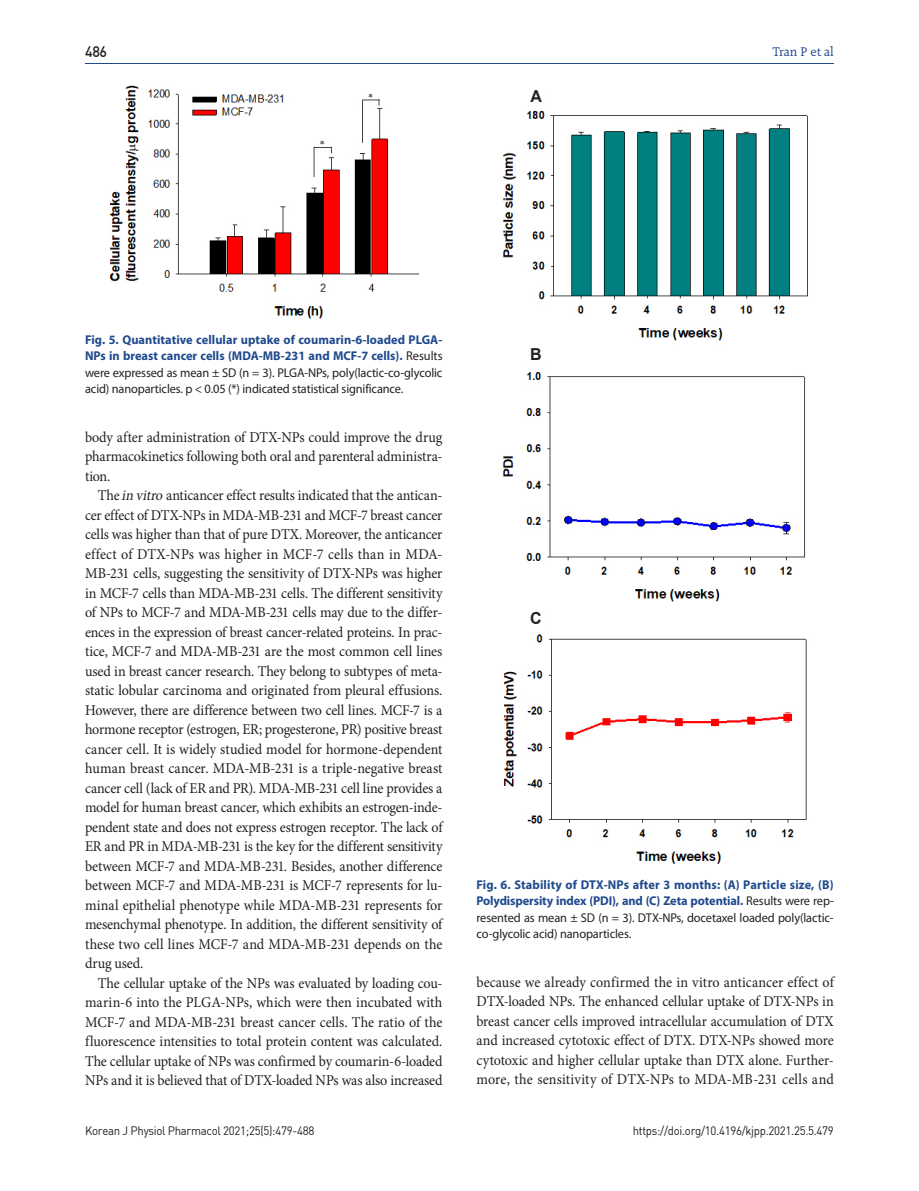
<style>
.page{position:relative;width:919px;height:1191px;background:#fff}
.page>*{position:absolute;margin:0;border:0;box-sizing:border-box;transform-origin:0 0}
.t1{font:700 16.5px "Arial";color:#231f20}
.t2{font:15px/19.5px "Minion Pro";letter-spacing:-.005em;color:#231f20;text-align:justify;scale:.94 1}
.t3{font:15px "Dinmed";color:#231f20;scale:.95 1}
.t4{font:13.5px "Raleigh BT";letter-spacing:-.01em;color:#204a8e}
.t5{font:12.75px/16.5px "Myriad Pro";letter-spacing:-.01em;color:#231f20;text-align:justify}
.t6{font:12px "Dinreg";letter-spacing:-.025em;color:#231f20;scale:.95 1}
.s1{font-weight:700;color:#204a8e}
.s2{font-style:italic}
</style>
<div class="page">
<hr style="left:85px;top:64px;width:748px;height:1px;background:#204a8e">
<img style="left:109px;top:85px;width:311px;height:234px">
<img style="left:502px;top:110px;width:306px;height:754px">
<div style="left:521px;top:343px;width:30px;height:22px;background:#fff"></div>
<div style="left:521px;top:607px;width:30px;height:23px;background:#fff"></div>
<p class="t3" style="left:85px;top:42px;width:25px">486</p>
<p class="t1" style="left:530px;top:85px;width:13px">A</p>
<p class="t5" style="left:85px;top:331px;width:359px"><span class="s1">Fig. 5. Quantitative cellular uptake of coumarin-6-loaded PLGA-NPs in breast cancer cells (MDA-MB-231 and MCF-7 cells).</span> Results were expressed as mean ± SD (n = 3). PLGA-NPs, poly(lactic-co-glycolic acid) nanoparticles. p &lt; 0.05 (*) indicated statistical significance.</p>
<p class="t1" style="left:530px;top:342px;width:13px">B</p>
<p class="t4" style="left:772px;top:43px;width:63px">Tran P et al</p>
<p class="t2" style="left:85px;top:427px;width:381px">body after administration of DTX-NPs could improve the drug pharmacokinetics following both oral and parenteral administra&shy;tion.</p>
<p class="t2" style="left:85px;top:486px;width:382px;text-indent:13px">The <span class="s2">invitro</span> anticancer effect results indicated that the antican&shy;cer effect of DTX-NPs in MDA-MB-231 and MCF-7 breast cancer cells was higher than that of pure DTX. Moreover, the anticancer effect of DTX-NPs was higher in MCF-7 cells than in MDA-MB-231 cells, suggesting the sensitivity of DTX-NPs was higher in MCF-7 cells than MDA-MB-231 cells. The different sensitivity of NPs to MCF-7 and MDA-MB-231 cells may due to the differ&shy;ences in the expression of breast cancer-related proteins. In prac&shy;tice, MCF-7 and MDA-MB-231 are the most common cell lines used in breast cancer research. They belong to subtypes of meta&shy;static lobular carcinoma and originated from pleural effusions.<br>However, there are difference between two cell lines. MCF-7 is a hormone receptor (estrogen, ER; progesterone, PR) positive breast cancer cell. It is widely studied model for hormone-dependent human breast cancer. MDA-MB-231 is a triple-negative breast cancer cell (lack of ER and PR). MDA-MB-231 cell line provides a model for human breast cancer, which exhibits an estrogen-inde&shy;pendent state and does not express estrogen receptor. The lack of ER and PR in MDA-MB-231 is the key for the different sensitivity between MCF-7 and MDA-MB-231. Besides, another difference between MCF-7 and MDA-MB-231 is MCF-7 represents for lu&shy;minal epithelial phenotype while MDA-MB-231 represents for mesenchymal phenotype. In addition, the different sensitivity of these two cell lines MCF-7 and MDA-MB-231 depends on the drug used.</p>
<p class="t2" style="left:85px;top:973px;width:382px;text-indent:13px">The cellular uptake of the NPs was evaluated by loading cou&shy;marin-6 into the PLGA-NPs, which were then incubated with MCF-7 and MDA-MB-231 breast cancer cells. The ratio of the fluorescence intensities to total protein content was calculated.<br>The cellular uptake of NPs was confirmed by coumarin-6-loaded NPs and it is believed that of DTX-loaded NPs was also increased</p>
<p class="t2" style="left:476px;top:972px;width:381px">because we already confirmed the in vitro anticancer effect of DTX-loaded NPs. The enhanced cellular uptake of DTX-NPs in breast cancer cells improved intracellular accumulation of DTX and increased cytotoxic effect of DTX. DTX-NPs showed more cytotoxic and higher cellular uptake than DTX alone. Further&shy;more, the sensitivity of DTX-NPs to MDA-MB-231 cells and</p>
<p class="t1" style="left:530px;top:607px;width:13px">C</p>
<p class="t5" style="left:476px;top:876px;width:359px"><span class="s1">Fig. 6. Stability of DTX-NPs after 3 months: (A) Particle size, (B)<br>Polydispersity index (PDI), and (C) Zeta potential.</span> Results were rep&shy;resented as mean ± SD (n = 3). DTX-NPs, docetaxel loaded poly(lactic&shy;co-glycolic acid) nanoparticles.</p>
<p class="t6" style="left:85px;top:1123px;width:243px">Korean J Physiol Pharmacol 2021;25(5):479-488</p>
<p class="t6" style="left:632px;top:1123px;width:213px">https://doi.org/10.4196/kjpp.2021.25.5.479</p>
</div>
